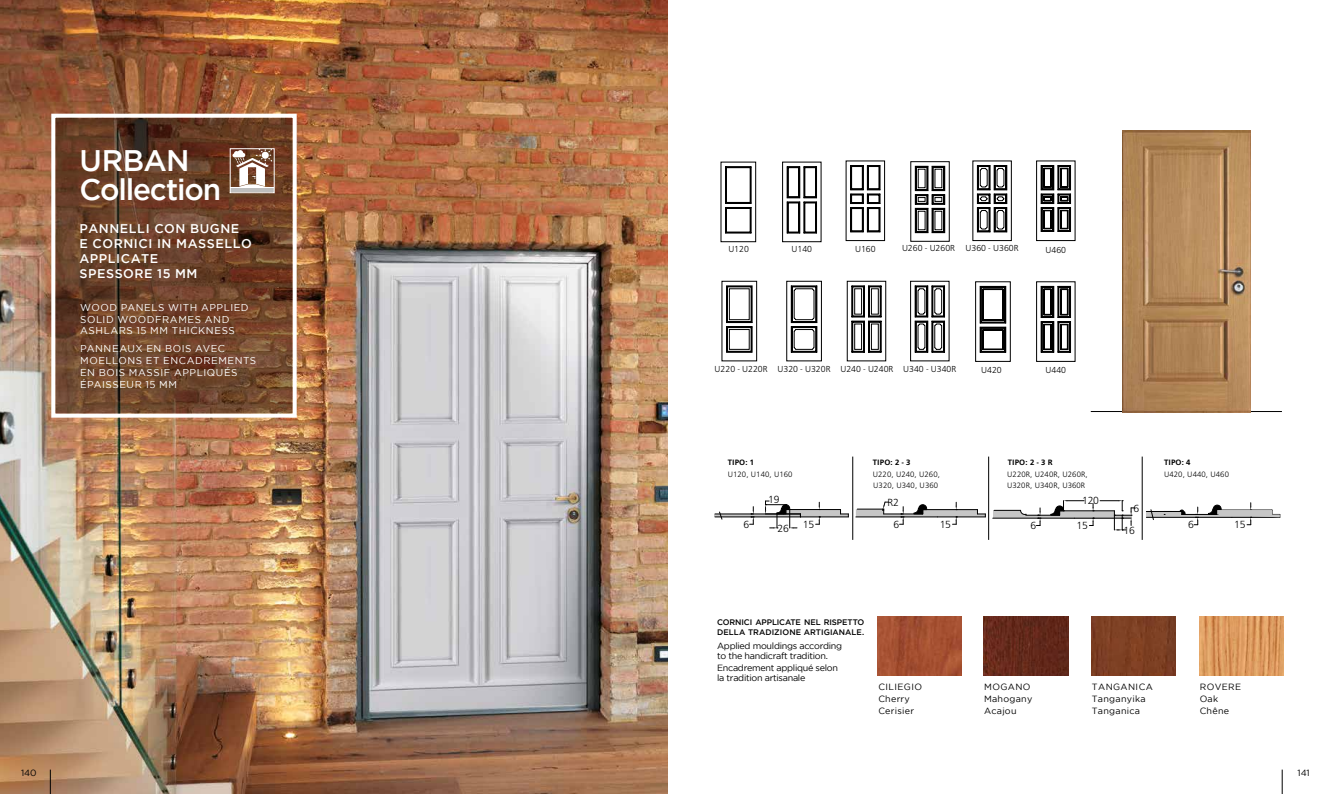
<style>
.page{position:relative;width:1333px;height:794px;background:#fff}
.page>*{position:absolute;margin:0;border:0;box-sizing:border-box;transform-origin:0 0}
.t1{font:500 29.7px/29.7px "Gotham";letter-spacing:-.035em;color:#fff}
.t2{font:500 12.6px/15.1px "Gotham";letter-spacing:.045em;color:#fff}
.t3{font:10.8px/22px "Frugal Sans Light DTC";letter-spacing:-.02em;color:#000}
.t4{font:9.9px/11.9px "Gotham";letter-spacing:.055em;color:#fff}
.t5{font:9.1px "Frugal Sans Light DTC";color:#000}
.t6{font:9px/10px "Gotham";letter-spacing:-.03em;color:#000}
.t7{font:9px/12px "Gotham";letter-spacing:.03em;color:#000}
.t8{font:8.1px/11.6px "Frugal Sans Light DTC";letter-spacing:.01em;color:#000}
.t9{font:8.1px "Frugal Sans Bold DTC";letter-spacing:.01em;color:#000}
.t10{font:500 8px/10px "Gotham";letter-spacing:-.005em;color:#000}
</style>
<div class="page">
<img style="left:0;top:0;width:667px;height:794px">
<svg style="left:56px;top:119px;width:236px;height:293px"></svg>
<div style="left:51px;top:114px;width:246px;height:303px;border:4px solid #fff"></div>
<svg style="left:232px;top:150px;width:40px;height:37px"></svg>
<svg style="left:232px;top:187px;width:40px;height:4px"></svg>
<div style="left:230px;top:148px;width:44px;height:45px;border:1px solid #fff"></div>
<img style="left:877px;top:616px;width:84px;height:60px">
<img style="left:983px;top:616px;width:85px;height:60px">
<img style="left:1091px;top:616px;width:84px;height:60px">
<img style="left:1199px;top:616px;width:84px;height:60px">
<div style="left:785px;top:509px;width:55px;height:6px;background:#c6c6c6"></div>
<hr style="left:714px;top:514px;width:134px;height:3px;background:#c6c6c6">
<div style="left:992px;top:510px;width:28px;height:6px;background:#c6c6c6"></div>
<div style="left:855px;top:509px;width:28px;height:6px;background:#c6c6c6"></div>
<hr style="left:855px;top:514px;width:130px;height:3px;background:#c6c6c6">
<svg style="left:922px;top:510px;width:55px;height:7px"></svg>
<hr style="left:992px;top:515px;width:71px;height:3px;background:#c6c6c6">
<div style="left:1059px;top:511px;width:55px;height:7px;background:#c6c6c6"></div>
<div style="left:1146px;top:511px;width:35px;height:5px;background:#c6c6c6"></div>
<hr style="left:1146px;top:514px;width:132px;height:3px;background:#c6c6c6">
<svg style="left:719px;top:511px;width:3px;height:8px"></svg>
<svg style="left:749px;top:506px;width:5px;height:19px"></svg>
<hr style="left:715px;top:514px;width:85px;height:1px;background:#000">
<hr style="left:715px;top:517px;width:85px;height:1px;background:#000">
<svg style="left:818px;top:502px;width:2px;height:7px"></svg>
<svg style="left:815px;top:518px;width:5px;height:7px"></svg>
<svg style="left:765px;top:501px;width:36px;height:28px"></svg>
<hr style="left:785px;top:509px;width:55px;height:1px;background:#000">
<svg style="left:840px;top:509px;width:9px;height:8px"></svg>
<hr style="left:800px;top:517px;width:48px;height:1px;background:#000">
<svg style="left:1036px;top:508px;width:5px;height:18px"></svg>
<hr style="left:1025px;top:515px;width:34px;height:1px;background:#000">
<hr style="left:992px;top:518px;width:82px;height:1px;background:#000">
<svg style="left:994px;top:510px;width:32px;height:6px"></svg>
<svg style="left:1050px;top:500px;width:33px;height:15px"></svg>
<hr style="left:1059px;top:510px;width:55px;height:1px;background:#000">
<svg style="left:1089px;top:500px;width:45px;height:31px"></svg>
<hr style="left:1074px;top:518px;width:48px;height:1px;background:#000">
<svg style="left:1150px;top:509px;width:3px;height:11px"></svg>
<svg style="left:1193px;top:507px;width:5px;height:18px"></svg>
<hr style="left:1181px;top:514px;width:36px;height:1px;background:#000">
<hr style="left:1146px;top:517px;width:85px;height:1px;background:#000">
<hr style="left:1146px;top:511px;width:35px;height:1px;background:#000">
<svg style="left:1179px;top:510px;width:6px;height:5px"></svg>
<svg style="left:1207px;top:503px;width:73px;height:22px"></svg>
<svg style="left:899px;top:506px;width:5px;height:19px"></svg>
<hr style="left:883px;top:514px;width:39px;height:1px;background:#000">
<hr style="left:855px;top:517px;width:82px;height:1px;background:#000">
<svg style="left:955px;top:502px;width:2px;height:7px"></svg>
<svg style="left:952px;top:518px;width:5px;height:7px"></svg>
<svg style="left:857px;top:502px;width:31px;height:12px"></svg>
<svg style="left:913px;top:504px;width:13px;height:10px"></svg>
<hr style="left:922px;top:509px;width:55px;height:1px;background:#000">
<svg style="left:977px;top:509px;width:9px;height:8px"></svg>
<hr style="left:937px;top:517px;width:48px;height:1px;background:#000">
<hr style="left:852px;top:456px;width:1px;height:84px;background:#000">
<hr style="left:988px;top:456px;width:1px;height:84px;background:#000">
<hr style="left:1141px;top:456px;width:1px;height:84px;background:#000">
<div style="left:720px;top:162px;width:36px;height:80px;border:1px solid #000"></div>
<svg style="left:725px;top:166px;width:26px;height:67px"></svg>
<div style="left:782px;top:162px;width:39px;height:80px;border:1px solid #000"></div>
<svg style="left:786px;top:166px;width:31px;height:67px"></svg>
<svg style="left:850px;top:165px;width:30px;height:67px"></svg>
<div style="left:1036px;top:281px;width:39px;height:81px;border:1px solid #000"></div>
<svg style="left:1040px;top:286px;width:30px;height:67px"></svg>
<div style="left:975px;top:282px;width:35px;height:79px;background:linear-gradient(to bottom,#fff,#fff)"></div>
<div style="left:975px;top:281px;width:35px;height:81px;border:1px solid #000"></div>
<svg style="left:979px;top:286px;width:27px;height:67px"></svg>
<div style="left:910px;top:162px;width:39px;height:79px;background:linear-gradient(to right,#fff,#fff)"></div>
<svg style="left:914px;top:166px;width:31px;height:67px"></svg>
<div style="left:972px;top:161px;width:39px;height:79px;background:linear-gradient(to right,#fff,#fff)"></div>
<svg style="left:976px;top:165px;width:31px;height:67px"></svg>
<div style="left:1036px;top:161px;width:39px;height:80px;border:1px solid #000"></div>
<svg style="left:1040px;top:165px;width:30px;height:67px"></svg>
<svg style="left:851px;top:285px;width:30px;height:68px"></svg>
<div style="left:910px;top:281px;width:39px;height:80px;border:1px solid #000"></div>
<svg style="left:914px;top:285px;width:31px;height:68px"></svg>
<div style="left:721px;top:281px;width:36px;height:80px;border:1px solid #000"></div>
<svg style="left:726px;top:285px;width:26px;height:68px"></svg>
<svg style="left:790px;top:285px;width:27px;height:68px"></svg>
<hr style="left:1090px;top:411px;width:191px;height:1px;background:#000">
<img style="left:1122px;top:131px;width:128px;height:281px">
<svg style="left:50px;top:769px;width:1px;height:25px"></svg>
<svg style="left:1281px;top:769px;width:1px;height:25px"></svg>
<h1 class="t1" style="left:79px;top:145px;width:143px">URBAN<br>Collection</h1>
<p class="t2" style="left:79px;top:220px;width:174px">PANNELLI CON BUGNE<br>E CORNICI IN MASSELLO<br>APPLICATE<br>SPESSORE 15 MM</p>
<p class="t4" style="left:80px;top:301px;width:170px">WOOD PANELS WITH APPLIED<br>SOLID WOODFRAMES AND<br>ASHLARS 15 MM THICKNESS</p>
<p class="t4" style="left:80px;top:343px;width:177px">PANNEAUX EN BOIS AVEC<br>MOELLONS ET ENCADREMENTS<br>EN BOIS MASSIF APPLIQUÉS<br>ÉPAISSEUR 15 MM</p>
<p class="t5" style="left:728px;top:244px;width:22px">U120</p>
<p class="t5" style="left:791px;top:244px;width:22px">U140</p>
<p class="t5" style="left:855px;top:244px;width:22px">U160</p>
<p class="t5" style="left:902px;top:243px;width:118px">U260 - U260R U360 - U360R</p>
<p class="t5" style="left:1045px;top:245px;width:22px">U460</p>
<p class="t5" style="left:714px;top:364px;width:243px">U220 - U220R U320 - U320R U240 - U240R U340 - U340R</p>
<p class="t5" style="left:981px;top:364px;width:22px">U420</p>
<p class="t5" style="left:1045px;top:364px;width:22px">U440</p>
<p class="t9" style="left:727px;top:457px;width:28px">TIPO: 1</p>
<p class="t9" style="left:872px;top:457px;width:39px">TIPO: 2 - 3</p>
<p class="t9" style="left:1007px;top:457px;width:46px">TIPO: 2 - 3 R</p>
<p class="t9" style="left:1164px;top:457px;width:28px">TIPO: 4</p>
<p class="t8" style="left:727px;top:468px;width:66px">U120, U140, U160</p>
<p class="t8" style="left:872px;top:468px;width:69px">U220, U240, U260,<br>U320, U340, U360</p>
<p class="t8" style="left:1007px;top:468px;width:82px">U220R, U240R, U260R,<br>U320R, U340R, U360R</p>
<p class="t8" style="left:1164px;top:468px;width:66px">U420, U440, U460</p>
<p class="t3" style="left:768px;top:488px;width:13px">19</p>
<p class="t3" style="left:887px;top:491px;width:13px">R2</p>
<p class="t3" style="left:743px;top:513px;width:7px">6</p>
<p class="t3" style="left:802px;top:513px;width:13px">15</p>
<p class="t3" style="left:777px;top:517px;width:13px">26</p>
<p class="t3" style="left:893px;top:513px;width:7px">6</p>
<p class="t3" style="left:939px;top:513px;width:13px">15</p>
<p class="t3" style="left:1030px;top:514px;width:7px">6</p>
<p class="t3" style="left:1082px;top:489px;width:18px">120</p>
<p class="t3" style="left:1076px;top:514px;width:13px">15</p>
<p class="t3" style="left:1123px;top:497px;width:17px;text-indent:10px">6<br>16</p>
<p class="t3" style="left:1187px;top:513px;width:7px">6</p>
<p class="t3" style="left:1234px;top:513px;width:13px">15</p>
<p class="t10" style="left:717px;top:616px;width:149px">CORNICI APPLICATE NEL RISPETTO<br>DELLA TRADIZIONE ARTIGIANALE.</p>
<p class="t6" style="left:717px;top:641px;width:126px">Applied mouldings according to the handicraft tradition.</p>
<p class="t6" style="left:717px;top:663px;width:122px">Encadrement appliqué selon la tradition artisanale</p>
<p class="t7" style="left:878px;top:680px;width:45px">CILIEGIO<br>Cherry<br>Cerisier</p>
<p class="t7" style="left:984px;top:680px;width:50px">MOGANO<br>Mahogany<br>Acajou</p>
<p class="t7" style="left:1091px;top:680px;width:62px">TANGANICA<br>Tanganyika<br>Tanganica</p>
<p class="t7" style="left:1199px;top:680px;width:43px">ROVERE<br>Oak<br>Chêne</p>
<p class="t6" style="left:21px;top:767px;width:17px">140</p>
<p class="t6" style="left:1297px;top:767px;width:14px">141</p>
</div>
